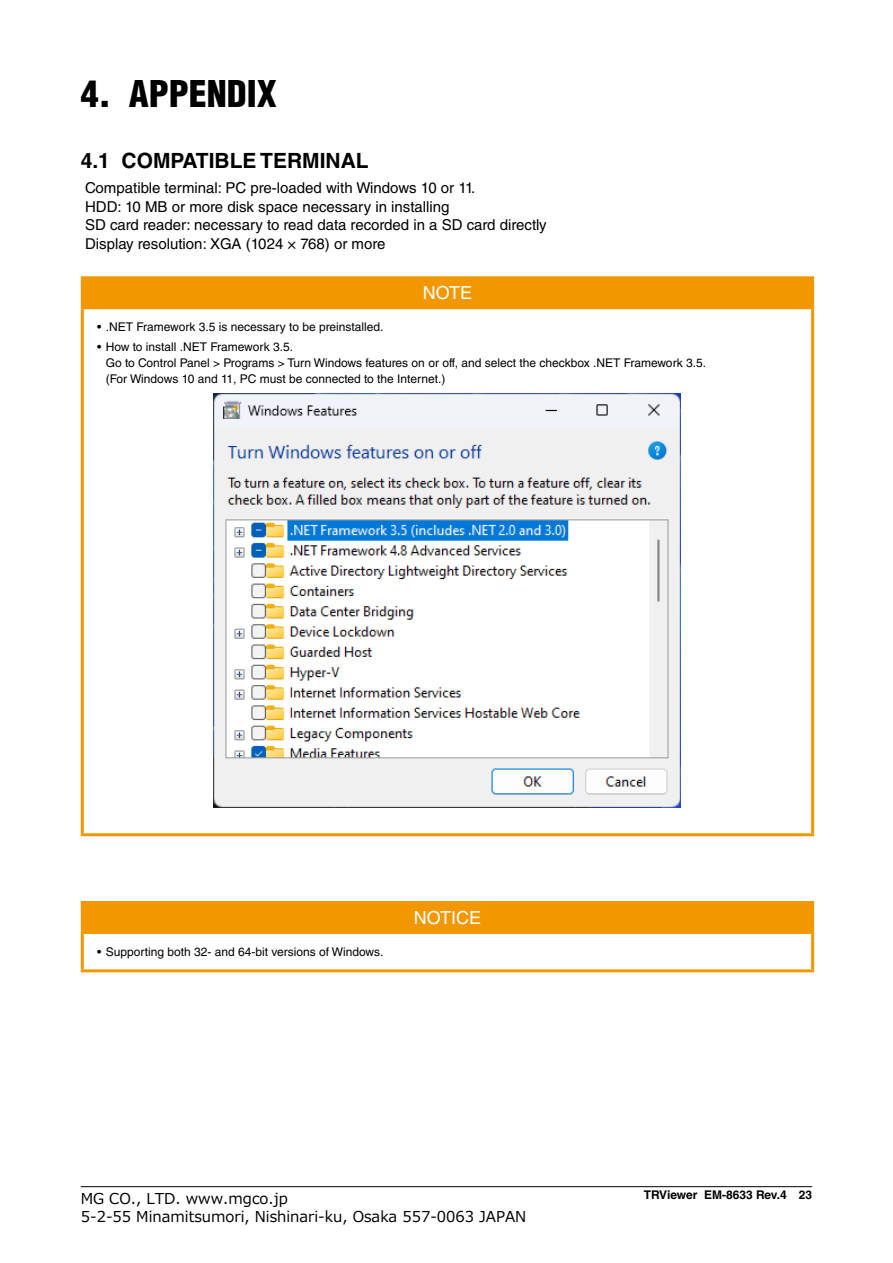
<style>
.page{position:relative;width:893px;height:1263px;background:#fff}
.page>*{position:absolute;margin:0;border:0;box-sizing:border-box;transform-origin:0 0}
.t1{font:900 condensed 36px "Helvetica LT Std";color:#000}
.t2{font:700 21px "Helvetica LT Std";color:#000}
.t3{font:18px "Helvetica LT Std";color:#fff}
.t4{font:15px/18.8px "Helvetica LT Std";color:#000}
.t5{font:15px "Meiryo";color:#000}
.t6{font:12px/15.8px "Helvetica LT Std";color:#000}
.t7{font:700 12px "Helvetica LT Std";color:#000}
</style>
<div class="page">
<hr style="left:81px;top:1186px;width:731px;height:1px;background:#000">
<div style="left:82px;top:278px;width:731px;height:30px;background:#f39700"></div>
<hr style="left:81px;top:309px;width:3px;height:524px;background:#f39700">
<hr style="left:811px;top:309px;width:3px;height:524px;background:#f39700">
<hr style="left:81px;top:833px;width:733px;height:3px;background:#f39700">
<hr style="left:81px;top:276px;width:733px;height:3px;background:#f39700">
<hr style="left:81px;top:279px;width:3px;height:27px;background:#f39700">
<hr style="left:811px;top:279px;width:3px;height:27px;background:#f39700">
<hr style="left:81px;top:306px;width:733px;height:3px;background:#f39700">
<img style="left:214px;top:393px;width:467px;height:414px">
<div style="left:82px;top:902px;width:731px;height:30px;background:#f39700"></div>
<hr style="left:81px;top:934px;width:3px;height:35px;background:#f39700">
<hr style="left:811px;top:934px;width:3px;height:35px;background:#f39700">
<hr style="left:81px;top:969px;width:733px;height:3px;background:#f39700">
<hr style="left:81px;top:901px;width:733px;height:3px;background:#f39700">
<hr style="left:81px;top:904px;width:3px;height:27px;background:#f39700">
<hr style="left:811px;top:904px;width:3px;height:27px;background:#f39700">
<hr style="left:81px;top:931px;width:733px;height:3px;background:#f39700">
<h1 class="t1" style="left:81px;top:71px;width:198px">4. APPENDIX</h1>
<h2 class="t2" style="left:81px;top:147px;width:289px">4.1 COMPATIBLE TERMINAL</h2>
<p class="t4" style="left:85px;top:178px;width:463px">Compatible terminal: PC pre-loaded with Windows 10 or 11.<br>HDD: 10 MB or more disk space necessary in installing<br>SD card reader: necessary to read data recorded in a SD card directly Display resolution: XGA (1024 × 768) or more</p>
<h3 class="t3" style="left:423px;top:282px;width:51px">NOTE</h3>
<p class="t6" style="left:97px;top:319px;width:288px">• .NET Framework 3.5 is necessary to be preinstalled.</p>
<p class="t6" style="left:106px;top:339px;width:602px;text-indent:-9px">• How to install .NET Framework 3.5.<br>Go to Control Panel &gt; Programs &gt; Turn Windows features on or off, and select the checkbox .NET Framework 3.5. (For Windows 10 and 11, PC must be connected to the Internet.)</p>
<p class="t6" style="left:97px;top:944px;width:288px">• Supporting both 32- and 64-bit versions of Windows.</p>
<h3 class="t3" style="left:414px;top:907px;width:69px">NOTICE</h3>
<p class="t5" style="left:81px;top:1188px;width:209px">MG CO., LTD. www.mgco.jp</p>
<p class="t7" style="left:644px;top:1188px;width:170px">TRViewer EM-8633 Rev.4 23</p>
<p class="t5" style="left:81px;top:1206px;width:447px">5-2-55 Minamitsumori, Nishinari-ku, Osaka 557-0063 JAPAN</p>
</div>
